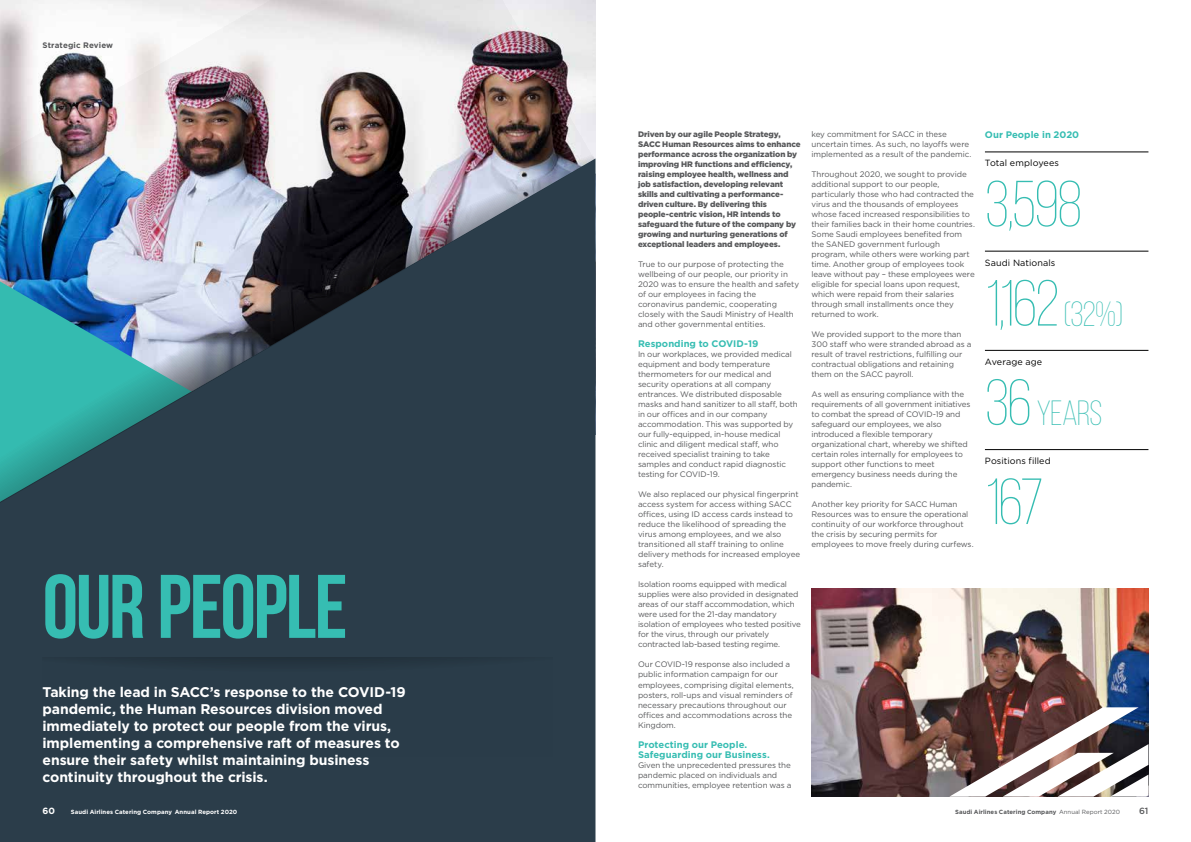
<style>
.page{position:relative;width:1191px;height:842px;background:#fff}
.page>*{position:absolute;margin:0;border:0;box-sizing:border-box;transform-origin:0 0}
.t1{font:700 90px "Bebas Neue";letter-spacing:-.025em;color:#36bdb2}
.t2{font:300 65px "Bebas Neue";letter-spacing:-.03em;color:#36bdb2}
.t3{font:300 35px "Bebas Neue";letter-spacing:-.015em;color:#36bdb2}
.t4{font:700 14px/17px "Gotham";letter-spacing:-.01em;color:#fff}
.t5{font:700 9.5px/10px "Gotham";letter-spacing:.005em;color:#36bdb2}
.t6{font:9px "Gotham";letter-spacing:.01em;color:#000}
.t7{font:500 9px "Gotham";color:#58595b}
.t8{font:700 9px "Gotham";color:#fff}
.t9{font:8px/10px "Gotham";letter-spacing:-.01em;color:#58595b}
.t10{font:900 8px/10px "Gotham";letter-spacing:-.01em;color:#58595b}
.t11{font:700 8px "Gotham";letter-spacing:.015em;color:#58595b}
.t12{font:700 6px "Gotham";letter-spacing:.01em;color:#58595b}
.t13{font:700 6px "Gotham";letter-spacing:.01em;color:#fff}
.s1{font-size:35px}
.s2{font-size:65px}
.s3{font-weight:400}
</style>
<div class="page">
<img style="left:811px;top:588px;width:337px;height:209px">
<div style="left:0;top:510px;width:595px;height:332px;background:#2b3d4a"></div>
<img style="left:949px;top:707px;width:199px;height:90px">
<div style="left:43px;top:658px;width:510px;height:99px;background:#2a3c49"></div>
<img style="left:0;top:0;width:595px;height:510px">
<hr style="left:985px;top:152px;width:163px;height:1px;background:#000">
<hr style="left:985px;top:251px;width:163px;height:1px;background:#000">
<hr style="left:985px;top:350px;width:163px;height:1px;background:#000">
<hr style="left:985px;top:449px;width:163px;height:1px;background:#000">
<p class="t11" style="left:43px;top:40px;width:72px">Strategic Review</p>
<h1 class="t1" style="left:43px;top:557px;width:306px">OUR PEOPLE</h1>
<p class="t4" style="left:43px;top:684px;width:364px">Taking the lead in SACC’s response to the COVID-19 pandemic, the Human Resources division moved immediately to protect our people from the virus, implementing a comprehensive raft of measures to ensure their safety whilst maintaining business continuity throughout the crisis.</p>
<p class="t8" style="left:43px;top:804px;width:14px">60</p>
<p class="t13" style="left:71px;top:807px;width:168px">Saudi Airlines Catering Company Annual Report 2020</p>
<p class="t10" style="left:638px;top:129px;width:164px">Driven by our agile People Strategy, SACC Human Resources aims to enhance performance across the organization by improving HR functions and efficiency, raising employee health, wellness and job satisfaction, developing relevant skills and cultivating a performance&shy;driven culture. By delivering this people-centric vision, HR intends to safeguard the future of the company by growing and nurturing generations of exceptional leaders and employees.</p>
<p class="t9" style="left:638px;top:259px;width:163px">True to our purpose of protecting the wellbeing of our people, our priority in 2020 was to ensure the health and safety of our employees in facing the coronavirus pandemic, cooperating closely with the Saudi Ministry of Health and other governmental entities.</p>
<p class="t5" style="left:638px;top:339px;width:122px">Responding to COVID-19</p>
<p class="t9" style="left:638px;top:349px;width:161px">In our workplaces, we provided medical equipment and body temperature thermometers for our medical and security operations at all company entrances. We distributed disposable masks and hand sanitizer to all staff, both in our offices and in our company accommodation. This was supported by our fully-equipped, in-house medical clinic and diligent medical staff, who received specialist training to take samples and conduct rapid diagnostic testing for COVID-19.</p>
<p class="t9" style="left:638px;top:489px;width:164px">We also replaced our physical fingerprint access system for access withing SACC offices, using ID access cards instead to reduce the likelihood of spreading the virus among employees, and we also transitioned all staff training to online delivery methods for increased employee safety.</p>
<p class="t9" style="left:638px;top:579px;width:164px">Isolation rooms equipped with medical supplies were also provided in designated areas of our staff accommodation, which were used for the 21-day mandatory isolation of employees who tested positive for the virus, through our privately contracted lab-based testing regime.</p>
<p class="t9" style="left:638px;top:659px;width:157px">Our COVID-19 response also included a public information campaign for our employees, comprising digital elements, posters, roll-ups and visual reminders of necessary precautions throughout our offices and accommodations across the Kingdom.</p>
<p class="t5" style="left:638px;top:739px;width:133px">Protecting our People.<br>Safeguarding our Business.</p>
<p class="t9" style="left:638px;top:759px;width:155px">Given the unprecedented pressures the pandemic placed on individuals and communities, employee retention was a</p>
<p class="t9" style="left:811px;top:129px;width:137px">key commitment for SACC in these</p>
<p class="t5" style="left:985px;top:130px;width:96px">Our People in 2020</p>
<p class="t9" style="left:811px;top:139px;width:161px">uncertain times. As such, no layoffs were implemented as a result of the pandemic.</p>
<p class="t9" style="left:811px;top:169px;width:165px">Throughout 2020, we sought to provide additional support to our people, particularly those who had contracted the virus and the thousands of employees whose faced increased responsibilities to their families back in their home countries.<br>Some Saudi employees benefited from the SANED government furlough program, while others were working part time. Another group of employees took leave without pay – these employees were eligible for special loans upon request, which were repaid from their salaries through small installments once they returned to work.</p>
<p class="t9" style="left:811px;top:329px;width:161px">We provided support to the more than 300 staff who were stranded abroad as a result of travel restrictions, fulfilling our contractual obligations and retaining them on the SACC payroll.</p>
<p class="t9" style="left:811px;top:389px;width:160px">As well as ensuring compliance with the requirements of all government initiatives to combat the spread of COVID-19 and safeguard our employees, we also introduced a flexible temporary organizational chart, whereby we shifted certain roles internally for employees to support other functions to meet emergency business needs during the pandemic.</p>
<p class="t9" style="left:811px;top:499px;width:164px">Another key priority for SACC Human Resources was to ensure the operational continuity of our workforce throughout the crisis by securing permits for employees to move freely during curfews.</p>
<p class="t6" style="left:985px;top:157px;width:75px">Total employees</p>
<h2 class="t2" style="left:985px;top:169px;width:99px">3,598</h2>
<p class="t6" style="left:985px;top:257px;width:72px">Saudi Nationals</p>
<h2 class="t2" style="left:985px;top:269px;width:140px">1,162 <span class="s1">(32%)</span></h2>
<p class="t6" style="left:985px;top:356px;width:59px">Average age</p>
<h3 class="t3" style="left:985px;top:394px;width:119px"><span class="s2">36</span> YEARS</h3>
<p class="t6" style="left:985px;top:455px;width:67px">Positions filled</p>
<h2 class="t2" style="left:985px;top:467px;width:60px">167</h2>
<p class="t12" style="left:955px;top:807px;width:166px">Saudi Airlines Catering Company <span class="s3">Annual Report 2020</span></p>
<p class="t7" style="left:1139px;top:804px;width:11px">61</p>
</div>
